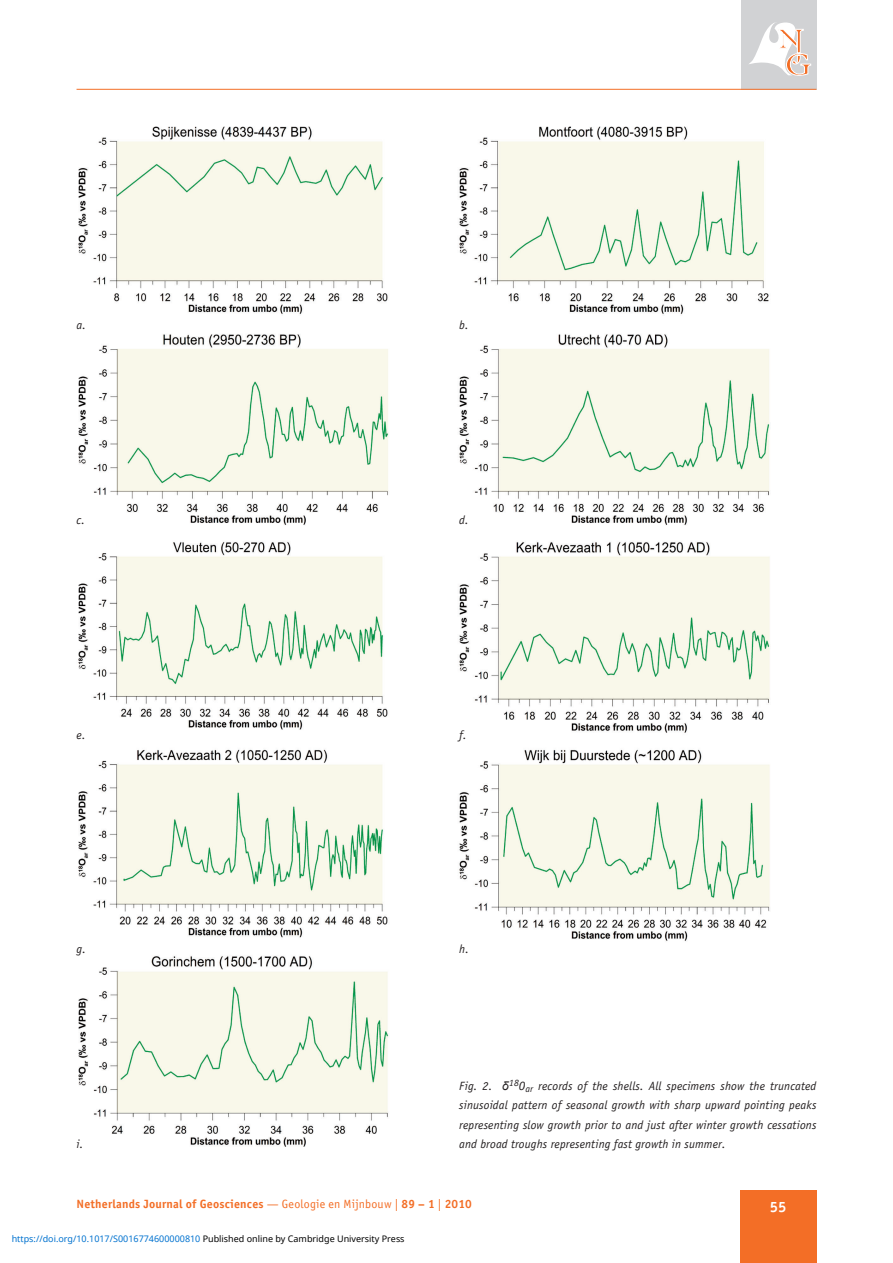
<style>
.page{position:relative;width:893px;height:1263px;background:#fff}
.page>*{position:absolute;margin:0;border:0;box-sizing:border-box;transform-origin:0 0}
.t1{font:15px "Officina Sans Bold ITC";color:#fff}
.t2{font:italic 12px/19.5px "Officina Sans Book ITC";letter-spacing:.01em;color:#231f20;text-align:justify}
.t3{font:12px "Officina Sans Bold ITC";letter-spacing:.015em;color:#f36e26}
.t4{font:9px "Noto Sans";color:#0172cf}
.s1{font-family:"Arial"}
.s2{font-family:"Officina Sans Book ITC"}
.s3{color:#000}
</style>
<div class="page">
<div style="left:741px;top:0;width:75px;height:89px;background:#d1d2d4"></div>
<svg style="left:749px;top:22px;width:62px;height:54px"></svg>
<div style="left:740px;top:1191px;width:76px;height:72px;background:#f36e26"></div>
<hr style="left:77px;top:89px;width:739px;height:1px;background:#f36e26">
<img style="left:78px;top:126px;width:692px;height:1021px">
<p class="t2" style="left:77px;top:316px;width:11px">a.</p>
<p class="t2" style="left:459px;top:316px;width:11px">b.</p>
<p class="t2" style="left:77px;top:511px;width:10px">c.</p>
<p class="t2" style="left:459px;top:511px;width:11px">d.</p>
<p class="t2" style="left:77px;top:726px;width:11px">e.</p>
<p class="t2" style="left:459px;top:726px;width:9px">f.</p>
<p class="t2" style="left:77px;top:940px;width:11px">g.</p>
<p class="t2" style="left:77px;top:1135px;width:8px">i.</p>
<p class="t2" style="left:459px;top:940px;width:11px">h.</p>
<p class="t2" style="left:459px;top:1077px;width:359px">Fig. 2. <span class="s1">δ</span><sup>18</sup>O<sub>ar</sub> records of the shells. All specimens show the truncated sinusoidal pattern of seasonal growth with sharp upward pointing peaks representing slow growth prior to and just after winter growth cessations and broad troughs representing fast growth in summer.</p>
<p class="t3" style="left:77px;top:1199px;width:397px">Netherlands Journal of Geosciences <span class="s2">— Geologie en Mijnbouw |</span> 89 – 1 <span class="s2">|</span> 2010</p>
<p class="t1" style="left:770px;top:1201px;width:18px">55</p>
<p class="t4" style="left:12px;top:1232px;width:394px">https://doi.org/10.1017/S0016774600000810 <span class="s3">Published online by Cambridge University Press</span></p>
</div>
